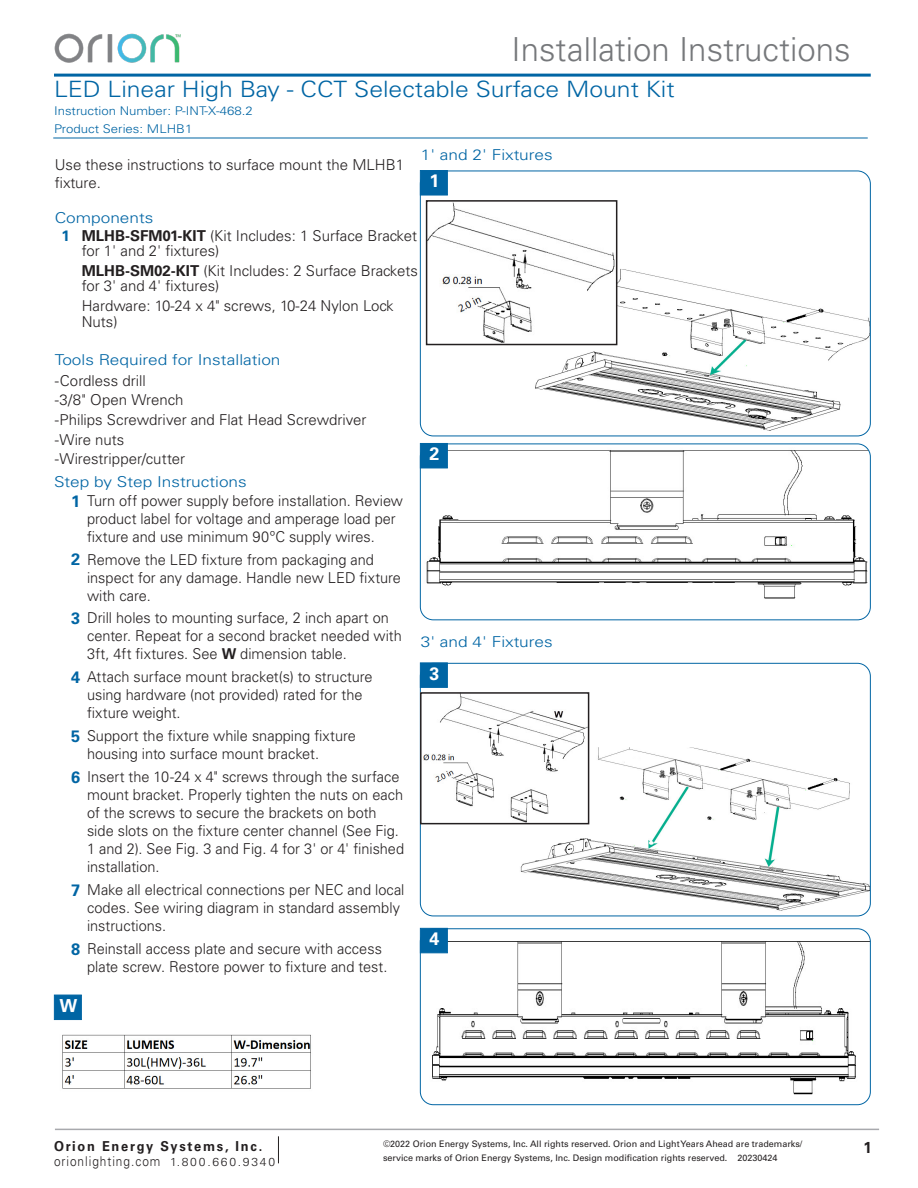
<style>
.page{position:relative;width:918px;height:1188px;background:#fff}
.page>*{position:absolute;margin:0;border:0;box-sizing:border-box;transform-origin:0 0}
.t1{font:300 33px "Univers LT Std";color:#76787b}
.t2{font:300 22.5px "Univers LT Std";color:#0065a4;scale:1.1 1}
.t3{font:700 18px "Univers LT Std";color:#fff}
.t4{font:700 15.9px "Univers LT Std";color:#231f20;scale:.94 1}
.subhead{font:300 15px/18px "Univers LT Std";color:#231f20}
.subhead-2{font:300 15px "Univers LT Std";color:#0065a4;scale:1.15 1}
.t5{font:700 13.65px "Univers LT Std";letter-spacing:.14em;color:#231f20;scale:.94 1}
.t6{font:300 13.5px "Univers LT Std";letter-spacing:.08em;color:#231f20;scale:.88 1}
.t7{font:300 12px/18px "Univers LT Std";color:#0065a4;scale:1.1 1}
.Textbook_Header_Even{font:9px/13.5px "Univers LT Std";color:#231f20}
.s1{font-weight:700;color:#0065a4}
.s2{font-weight:700}
.s3{font-weight:700;font-size:16.5px;color:#0065a4}
.s4{font-size:11.55px}
</style>
<div class="page">
<svg style="left:278px;top:1136px;width:1px;height:27px"></svg>
<hr style="left:55px;top:1129px;width:824px;height:1px;background:#a8a9ad">
<hr style="left:54px;top:74px;width:817px;height:3px;background:#0065a4">
<img style="left:54px;top:33px;width:127px;height:30px">
<hr style="left:53px;top:138px;width:815px;height:1px;background:#0065a4">
<img style="left:422px;top:444px;width:448px;height:155px">
<div style="left:420px;top:444px;width:451px;height:176px;border:1px solid #0065a4;border-radius:13px"></div>
<div style="left:420px;top:443px;width:28px;height:25px;background:#0065a4;border:1px solid #0065a4"></div>
<img style="left:534px;top:269px;width:336px;height:163px">
<div style="left:420px;top:171px;width:451px;height:265px;border:1px solid #0065a4;border-radius:13px"></div>
<div style="left:420px;top:170px;width:28px;height:25px;background:#0065a4;border:1px solid #0065a4"></div>
<img style="left:420px;top:930px;width:450px;height:175px">
<div style="left:420px;top:928px;width:451px;height:177px;border:1px solid #0065a4;border-radius:13px"></div>
<div style="left:420px;top:928px;width:28px;height:25px;background:#0065a4;border:1px solid #0065a4"></div>
<img style="left:519px;top:747px;width:351px;height:165px">
<div style="left:420px;top:663px;width:451px;height:253px;border:1px solid #0065a4;border-radius:13px"></div>
<div style="left:420px;top:663px;width:28px;height:25px;background:#0065a4;border:1px solid #0065a4"></div>
<img style="left:429px;top:203px;width:185px;height:139px">
<div style="left:426px;top:200px;width:191px;height:145px;border:2px solid #231f20"></div>
<img style="left:423px;top:695px;width:163px;height:126px">
<div style="left:420px;top:692px;width:169px;height:132px;border:2px solid #231f20"></div>
<img style="left:62px;top:1034px;width:249px;height:55px">
<div style="left:54px;top:995px;width:28px;height:25px;background:#0065a4;border:1px solid #0065a4"></div>
<h1 class="t1" style="left:512px;top:29px;width:341px">Installation Instructions</h1>
<p class="t2" style="left:54px;top:75px;width:566px">LED Linear High Bay - CCT Selectable Surface Mount Kit</p>
<p class="t7" style="left:54px;top:102px;width:182px">Instruction Number: P-INT-X-468.2<br>Product Series: MLHB1</p>
<p class="subhead-2" style="left:421px;top:146px;width:116px">1' and 2' Fixtures</p>
<p class="subhead" style="left:55px;top:155px;width:351px">Use these instructions to surface mount the MLHB1 fixture.</p>
<p class="subhead-2" style="left:55px;top:209px;width:87px">Components</p>
<p class="subhead" style="left:82px;top:228px;width:337px;line-height:15px;text-indent:-20px"><span class="s1">1</span> <span class="s2">MLHB-SFM01-KIT</span> (Kit Includes: 1 Surface Bracket for 1' and 2' fixtures)</p>
<p class="subhead" style="left:82px;top:263px;width:338px;line-height:15px"><span class="s2">MLHB-SM02-KIT</span> (Kit Includes: 2 Surface Brackets for 3' and 4' fixtures)</p>
<p class="subhead" style="left:82px;top:297px;width:314px;line-height:16.5px">Hardware: 10-24 x 4" screws, 10-24 Nylon Lock<br>Nuts)</p>
<p class="subhead-2" style="left:55px;top:351px;width:198px">Tools Required for Installation</p>
<p class="subhead" style="left:55px;top:372px;width:92px">-Cordless drill</p>
<p class="subhead" style="left:55px;top:391px;width:130px">-3/8" Open Wrench</p>
<p class="subhead" style="left:55px;top:411px;width:313px">-Philips Screwdriver and Flat Head Screwdriver</p>
<p class="subhead" style="left:55px;top:430px;width:71px">-Wire nuts</p>
<p class="subhead" style="left:55px;top:450px;width:132px">-Wirestripper/cutter</p>
<p class="t3" style="left:430px;top:171px;width:11px">1</p>
<p class="t3" style="left:430px;top:444px;width:11px">2</p>
<p class="subhead-2" style="left:54px;top:473px;width:169px">Step by Step Instructions</p>
<p class="subhead" style="left:71px;top:491px;width:333px"><span class="s3">1</span> Turn off power supply before installation. Review</p>
<p class="subhead" style="left:87px;top:509px;width:310px">product label for voltage and amperage load per fixture and use minimum 90ºC supply wires.</p>
<p class="subhead" style="left:71px;top:550px;width:304px"><span class="s3">2</span> Remove the LED fixture from packaging and</p>
<p class="subhead" style="left:87px;top:568px;width:315px">inspect for any damage. Handle new LED fixture with care.</p>
<p class="subhead" style="left:71px;top:609px;width:319px"><span class="s3">3</span> Drill holes to mounting surface, 2 inch apart on</p>
<p class="subhead" style="left:87px;top:627px;width:316px">center. Repeat for a second bracket needed with<br>3ft, 4ft fixtures. See <span class="s2">W</span> dimension table.</p>
<p class="subhead" style="left:71px;top:668px;width:303px"><span class="s3">4</span> Attach surface mount bracket(s) to structure</p>
<p class="subhead" style="left:87px;top:686px;width:277px">using hardware (not provided) rated for the fixture weight.</p>
<p class="subhead" style="left:71px;top:727px;width:286px"><span class="s3">5</span> Support the fixture while snapping fixture</p>
<p class="subhead" style="left:87px;top:745px;width:233px">housing into surface mount bracket.</p>
<p class="subhead" style="left:71px;top:768px;width:330px"><span class="s3">6</span> Insert the 10-24 x 4" screws through the surface</p>
<p class="subhead" style="left:87px;top:786px;width:319px">mount bracket. Properly tighten the nuts on each of the screws to secure the brackets on both side slots on the fixture center channel (See Fig.<br>1 and 2). See Fig. 3 and Fig. 4 for 3' or 4' finished installation.</p>
<p class="subhead" style="left:71px;top:881px;width:335px"><span class="s3">7</span> Make all electrical connections per NEC and local</p>
<p class="subhead" style="left:87px;top:899px;width:314px">codes. See wiring diagram in standard assembly instructions.</p>
<p class="subhead" style="left:71px;top:939px;width:312px"><span class="s3">8</span> Reinstall access plate and secure with access</p>
<p class="subhead" style="left:87px;top:957px;width:302px">plate screw. Restore power to fixture and test.</p>
<p class="t3" style="left:60px;top:995px;width:19px">W</p>
<p class="subhead-2" style="left:421px;top:633px;width:116px">3' and 4' Fixtures</p>
<p class="t3" style="left:430px;top:663px;width:11px">3</p>
<p class="t3" style="left:430px;top:928px;width:11px">4</p>
<p class="t5" style="left:54px;top:1138px;width:223px">Orion Energy Systems, Inc.</p>
<p class="t6" style="left:54px;top:1153px;width:253px">orionlighting.com <span class="s4">1.800.660.9340</span></p>
<p class="Textbook_Header_Even" style="left:383px;top:1137px;width:421px">©2022 Orion Energy Systems, Inc. All rights reserved. Orion and Light Years Ahead are trademarks/ service marks of Orion Energy Systems, Inc. Design modification rights reserved. 20230424</p>
<p class="t4" style="left:863px;top:1138px;width:10px">1</p>
</div>
